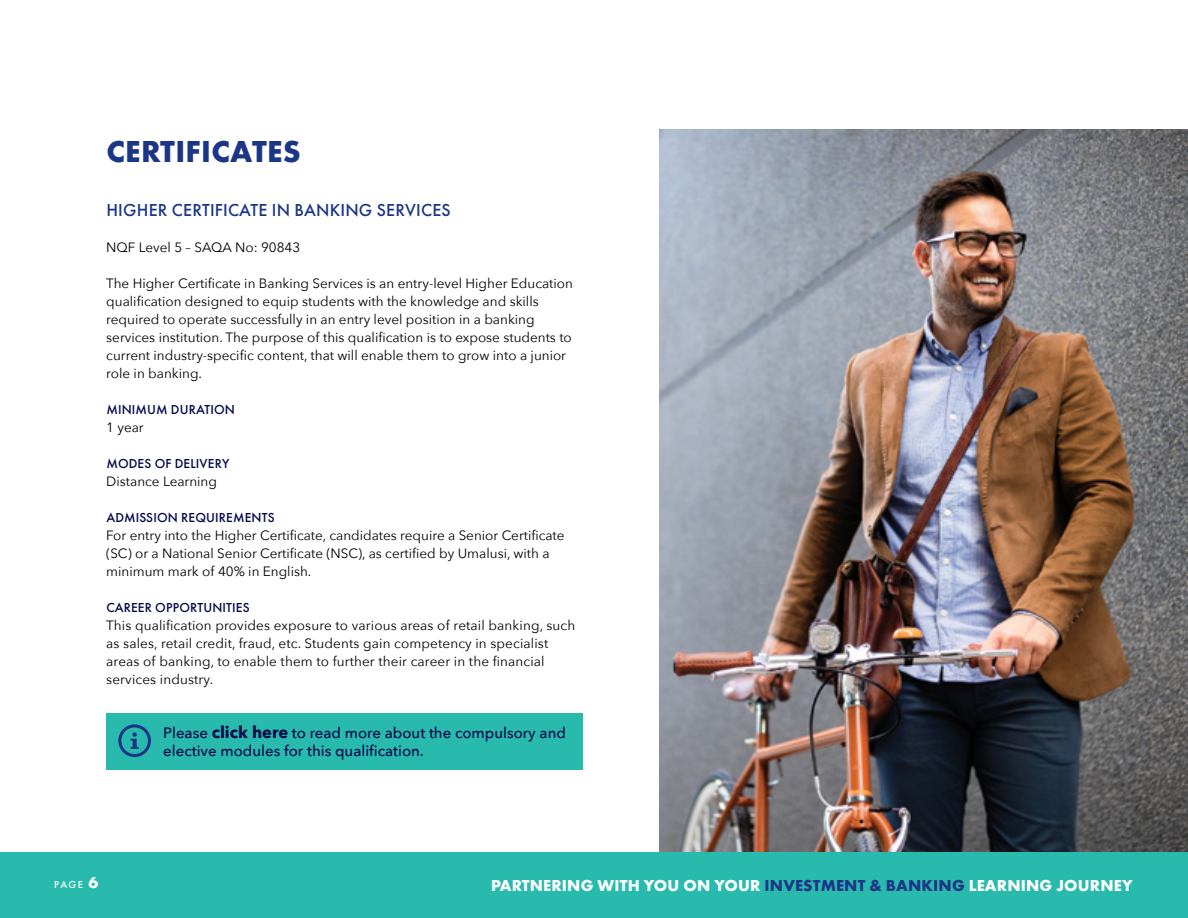
<style>
.page{position:relative;width:1188px;height:918px;background:#fff}
.page>*{position:absolute;margin:0;border:0;box-sizing:border-box;transform-origin:0 0}
.t1{font:700 31.5px "Futura PT";letter-spacing:.01em;color:#1c3687}
.t2{font:500 18px "Futura PT";letter-spacing:.01em;color:#1c3687}
.t3{font:700 16.5px "Futura PT";letter-spacing:.01em;color:#fff}
.t4{font:500 15px/18px "Avenir Next";color:#00074a}
.t5{font:13.5px/18px "Avenir Next";color:#000}
.t6{font:500 13.5px "Futura PT";letter-spacing:.01em;color:#00074a}
.t7{font:500 10.5px "Futura PT";color:#fff}
.s1{font-weight:700;font-size:16.5px}
.s2{color:#1c3687}
</style>
<div class="page">
<img style="left:659px;top:129px;width:529px;height:724px">
<div style="left:106px;top:713px;width:476px;height:57px;background:#28bbad"></div>
<svg style="left:118px;top:724px;width:33px;height:33px"></svg>
<div style="left:0;top:853px;width:1188px;height:65px;background:#28bbad"></div>
<h1 class="t1" style="left:106px;top:131px;width:196px">CERTIFICATES</h1>
<h2 class="t2" style="left:106px;top:199px;width:346px">HIGHER CERTIFICATE IN BANKING SERVICES</h2>
<p class="t5" style="left:106px;top:238px;width:196px">NQF Level 5 – SAQA No: 90843</p>
<p class="t5" style="left:106px;top:274px;width:468px">The Higher Certificate in Banking Services is an entry-level Higher Education qualification designed to equip students with the knowledge and skills required to operate successfully in an entry level position in a banking services institution. The purpose of this qualification is to expose students to current industry-specific content, that will enable them to grow into a junior role in banking.</p>
<p class="t6" style="left:106px;top:401px;width:130px">MINIMUM DURATION</p>
<p class="t5" style="left:106px;top:418px;width:39px">1 year</p>
<p class="t6" style="left:106px;top:455px;width:124px">MODES OF DELIVERY</p>
<p class="t5" style="left:106px;top:472px;width:112px">Distance Learning</p>
<p class="t6" style="left:106px;top:509px;width:170px">ADMISSION REQUIREMENTS</p>
<p class="t5" style="left:106px;top:526px;width:460px">For entry into the Higher Certificate, candidates require a Senior Certificate (SC) or a National Senior Certificate (NSC), as certified by Umalusi, with a minimum mark of 40% in English.</p>
<p class="t6" style="left:106px;top:599px;width:145px">CAREER OPPORTUNITIES</p>
<p class="t5" style="left:106px;top:616px;width:471px">This qualification provides exposure to various areas of retail banking, such as sales, retail credit, fraud, etc. Students gain competency in specialist areas of banking, to enable them to further their career in the financial services industry.</p>
<p class="t4" style="left:163px;top:723px;width:404px">Please <span class="s1">click here</span> to read more about the compulsory and elective modules for this qualification.</p>
<p class="t7" style="left:54px;top:879px;width:46px">PAGE <span class="s1">6</span></p>
<p class="t3" style="left:491px;top:875px;width:643px">PARTNERING WITH YOU ON YOUR <span class="s2">INVESTMENT &amp; BANKING</span> LEARNING JOURNEY</p>
</div>
